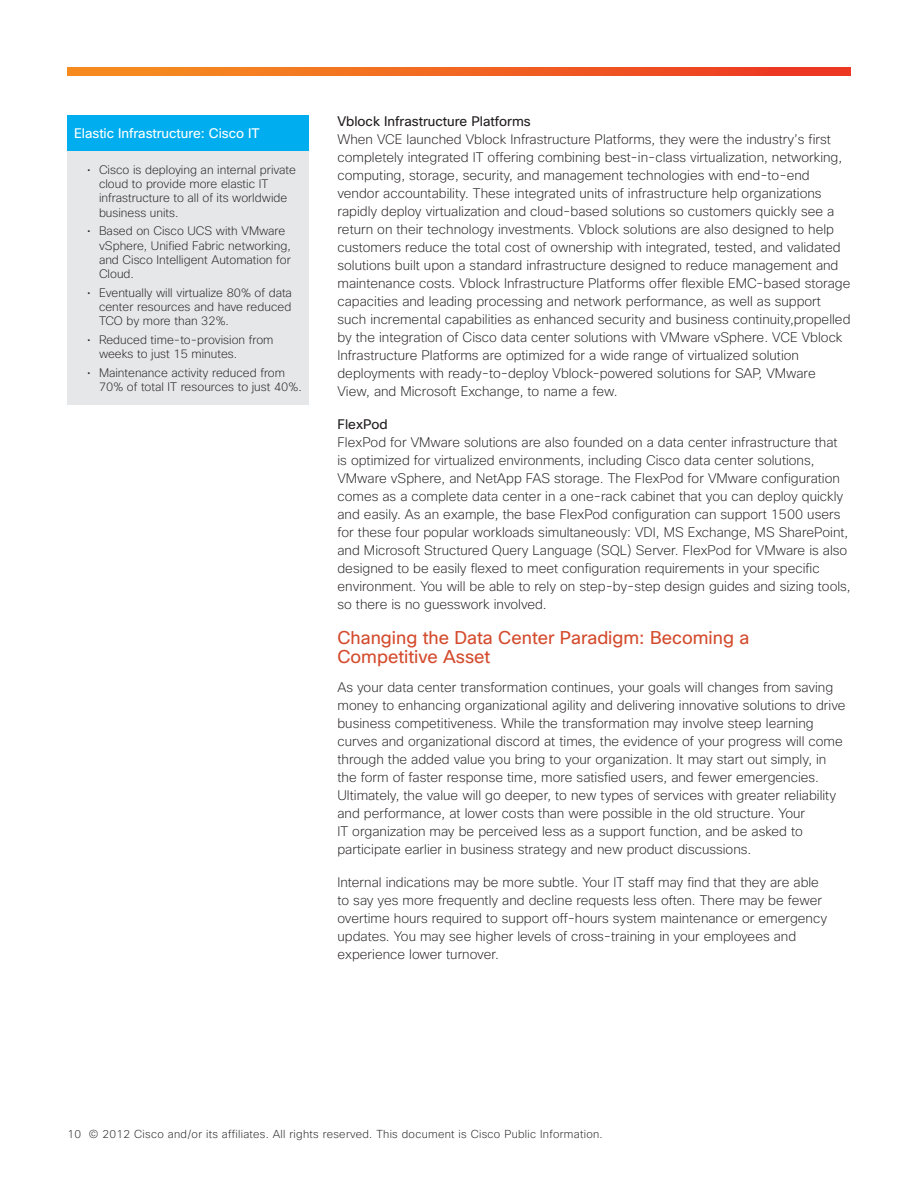
<style>
.page{position:relative;width:918px;height:1188px;background:#fff}
.page>*{position:absolute;margin:0;border:0;box-sizing:border-box;transform-origin:0 0}
.Subhead_1{font:18px/19.5px "Cisco Sans";color:#d44c2e}
.Body_1{font:200 13.5px/18px "Cisco Sans";color:#231f20}
.Subhead_2{font:13.5px "Cisco Sans";color:#231f20}
.Table_Callout_head{font:13.5px "Cisco Sans";letter-spacing:-.005em;color:#fff}
.t1{font:200 12px/14.2px "Cisco Sans";color:#231f20}
.t2{font:200 11.25px "Cisco Sans";letter-spacing:.025em;color:#231f20}
</style>
<div class="page">
<svg style="left:68px;top:68px;width:782px;height:8px"></svg>
<div style="left:68px;top:116px;width:241px;height:36px;background:#00aeef"></div>
<div style="left:68px;top:152px;width:241px;height:253px;background:#e6e7e9"></div>
<p class="Table_Callout_head" style="left:74px;top:125px;width:187px">Elastic Infrastructure: Cisco IT</p>
<p class="t1" style="left:99px;top:163px;width:199px;text-indent:-12px">• Cisco is deploying an internal private cloud to provide more elastic IT infrastructure to all of its worldwide business units.</p>
<p class="t1" style="left:99px;top:224px;width:193px;text-indent:-12px">• Based on Cisco UCS with VMware vSphere, Unified Fabric networking, and Cisco Intelligent Automation for<br>Cloud.</p>
<p class="t1" style="left:99px;top:286px;width:195px;text-align:justify;text-indent:-12px">• Eventually will virtualize 80% of data center resources and have reduced TCO by more than 32%.</p>
<p class="t1" style="left:99px;top:333px;width:176px;text-indent:-12px">• Reduced time-to-provision from weeks to just 15 minutes.</p>
<p class="t1" style="left:99px;top:366px;width:204px;text-indent:-12px">• Maintenance activity reduced from<br>70% of total IT resources to just 40%.</p>
<p class="Subhead_2" style="left:338px;top:113px;width:195px">Vblock Infrastructure Platforms</p>
<p class="Body_1" style="left:338px;top:130px;width:514px">When VCE launched Vblock Infrastructure Platforms, they were the industry’s first completely integrated IT offering combining best-in-class virtualization, networking, computing, storage, security, and management technologies with end-to-end vendor accountability. These integrated units of infrastructure help organizations rapidly deploy virtualization and cloud-based solutions so customers quickly see a return on their technology investments. Vblock solutions are also designed to help customers reduce the total cost of ownership with integrated, tested, and validated solutions built upon a standard infrastructure designed to reduce management and maintenance costs. Vblock Infrastructure Platforms offer flexible EMC-based storage capacities and leading processing and network performance, as well as support such incremental capabilities as enhanced security and business continuity,propelled by the integration of Cisco data center solutions with VMware vSphere. VCE Vblock Infrastructure Platforms are optimized for a wide range of virtualized solution deployments with ready-to-deploy Vblock-powered solutions for SAP, VMware View, and Microsoft Exchange, to name a few.</p>
<p class="Subhead_2" style="left:338px;top:416px;width:52px">FlexPod</p>
<p class="Body_1" style="left:338px;top:433px;width:515px">FlexPod for VMware solutions are also founded on a data center infrastructure that<br>is optimized for virtualized environments, including Cisco data center solutions, VMware vSphere, and NetApp FAS storage. The FlexPod for VMware configuration comes as a complete data center in a one-rack cabinet that you can deploy quickly and easily. As an example, the base FlexPod configuration can support 1500 users for these four popular workloads simultaneously: VDI, MS Exchange, MS SharePoint, and Microsoft Structured Query Language (SQL) Server. FlexPod for VMware is also designed to be easily flexed to meet configuration requirements in your specific environment. You will be able to rely on step-by-step design guides and sizing tools, so there is no guesswork involved.</p>
<p class="Subhead_1" style="left:338px;top:628px;width:413px">Changing the Data Center Paradigm: Becoming a<br>Competitive Asset</p>
<p class="Body_1" style="left:338px;top:678px;width:510px">As your data center transformation continues, your goals will changes from saving money to enhancing organizational agility and delivering innovative solutions to drive business competitiveness. While the transformation may involve steep learning curves and organizational discord at times, the evidence of your progress will come through the added value you bring to your organization. It may start out simply, in the form of faster response time, more satisfied users, and fewer emergencies.<br>Ultimately, the value will go deeper, to new types of services with greater reliability and performance, at lower costs than were possible in the old structure. Your<br>IT organization may be perceived less as a support function, and be asked to participate earlier in business strategy and new product discussions.</p>
<p class="Body_1" style="left:338px;top:873px;width:491px">Internal indications may be more subtle. Your IT staff may find that they are able to say yes more frequently and decline requests less often. There may be fewer overtime hours required to support off-hours system maintenance or emergency updates. You may see higher levels of cross-training in your employees and experience lower turnover.</p>
<p class="t2" style="left:68px;top:1127px;width:537px">10 © 2012 Cisco and/or its affiliates. All rights reserved. This document is Cisco Public Information.</p>
</div>
